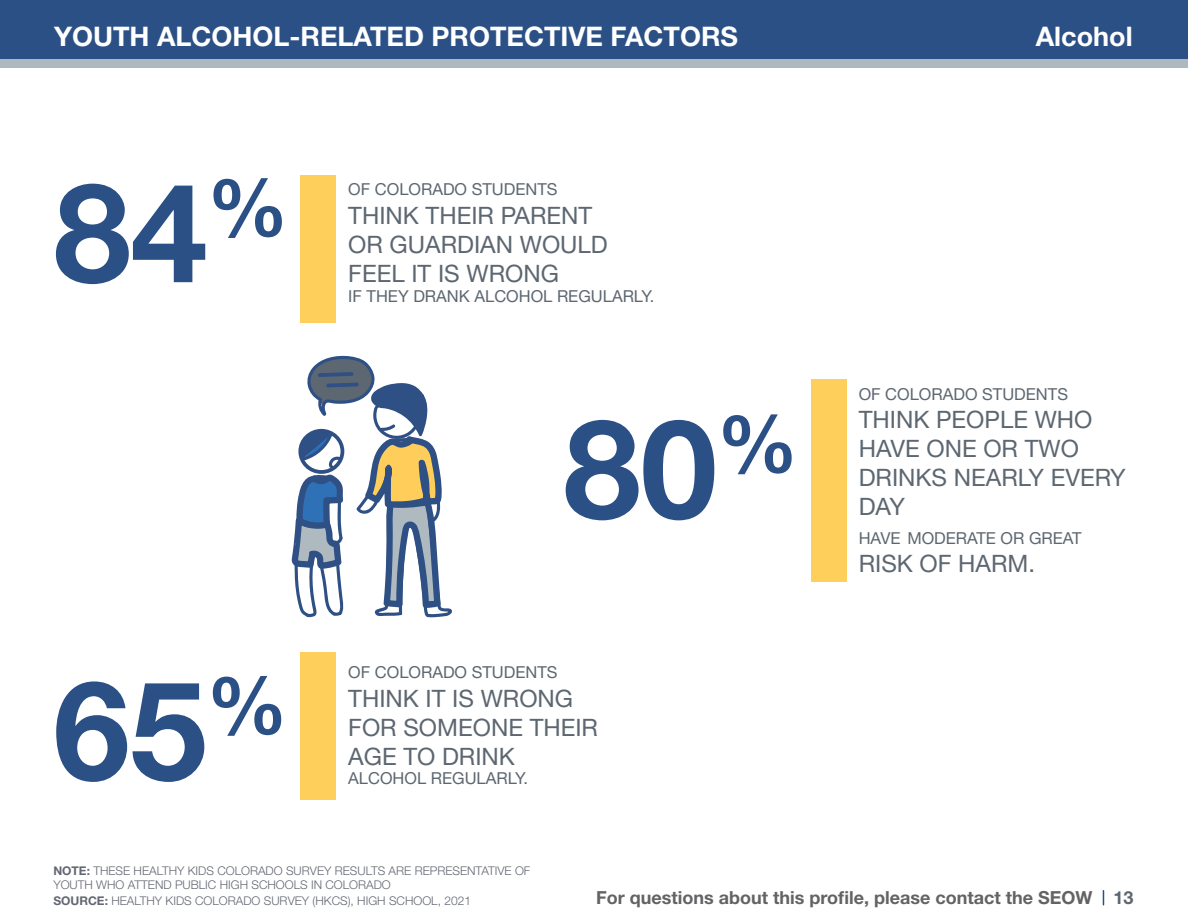
<style>
.page{position:relative;width:1188px;height:918px;background:#fff}
.page>*{position:absolute;margin:0;border:0;box-sizing:border-box;transform-origin:0 0}
.t1{font:700 138px "Helvetica Neue LT Std";color:#2b5086}
.Page_Title{font:700 27px "Helvetica Neue LT Std";color:#fff}
.t2{font:24px/28.8px "Helvetica Neue LT Std";color:#5d6771}
.t3{font:700 18px "Helvetica Neue LT Std";color:#636366}
.t4{font:700 18px "Helvetica Neue LT Std";color:#5d6771}
.t5{font:16.5px "Helvetica Neue LT Std";color:#5d6771}
.t6{font:300 12px/14.4px "Helvetica Neue LT Std";color:#636771}
.s1{font-weight:700}
</style>
<div class="page">
<div style="left:0;top:0;width:1188px;height:59px;background:#2b5086"></div>
<div style="left:0;top:59px;width:1187px;height:9px;background:#adb9bf"></div>
<svg style="left:1103px;top:891px;width:1px;height:14px"></svg>
<div style="left:300px;top:175px;width:36px;height:148px;background:#fecf5b"></div>
<div style="left:300px;top:652px;width:36px;height:148px;background:#fecf5b"></div>
<div style="left:811px;top:379px;width:35px;height:203px;background:#fecf5b"></div>
<svg style="left:292px;top:355px;width:160px;height:263px"></svg>
<p class="Page_Title" style="left:54px;top:20px;width:686px">YOUTH ALCOHOL-RELATED PROTECTIVE FACTORS</p>
<p class="t1" style="left:54px;top:148px;width:235px">84<sup>%</sup></p>
<p class="t5" style="left:348px;top:180px;width:211px">OF COLORADO STUDENTS</p>
<p class="t2" style="left:348px;top:201px;width:245px">THINK THEIR PARENT</p>
<p class="t2" style="left:348px;top:230px;width:261px">OR GUARDIAN WOULD<br>FEEL IT IS WRONG</p>
<p class="t5" style="left:348px;top:286px;width:308px">IF THEY DRANK ALCOHOL REGULARLY.</p>
<p class="t1" style="left:53px;top:645px;width:235px">65<sup>%</sup></p>
<p class="t1" style="left:564px;top:384px;width:235px">80<sup>%</sup></p>
<p class="t5" style="left:348px;top:662px;width:211px">OF COLORADO STUDENTS</p>
<p class="t2" style="left:348px;top:684px;width:251px">THINK IT IS WRONG<br>FOR SOMEONE THEIR<br>AGE TO DRINK</p>
<p class="t5" style="left:348px;top:769px;width:181px">ALCOHOL REGULARLY.</p>
<h2 class="Page_Title" style="left:1036px;top:20px;width:98px">Alcohol</h2>
<p class="t5" style="left:859px;top:384px;width:211px">OF COLORADO STUDENTS</p>
<p class="t2" style="left:859px;top:405px;width:269px">THINK PEOPLE WHO<br>HAVE ONE OR TWO<br>DRINKS NEARLY EVERY<br>DAY</p>
<p class="t5" style="left:859px;top:528px;width:224px">HAVE MODERATE OR GREAT</p>
<p class="t2" style="left:859px;top:549px;width:178px">RISK OF HARM.</p>
<p class="t6" style="left:53px;top:863px;width:479px"><span class="s1">NOTE:</span> THESE HEALTHY KIDS COLORADO SURVEY RESULTS ARE REPRESENTATIVE OF<br>YOUTH WHO ATTEND PUBLIC HIGH SCHOOLS IN COLORADO</p>
<p class="t6" style="left:53px;top:893px;width:419px"><span class="s1">SOURCE:</span> HEALTHY KIDS COLORADO SURVEY (HKCS), HIGH SCHOOL, 2021</p>
<h3 class="t3" style="left:596px;top:886px;width:498px">For questions about this profile, please contact the SEOW</h3>
<p class="t4" style="left:1114px;top:887px;width:22px">13</p>
</div>
